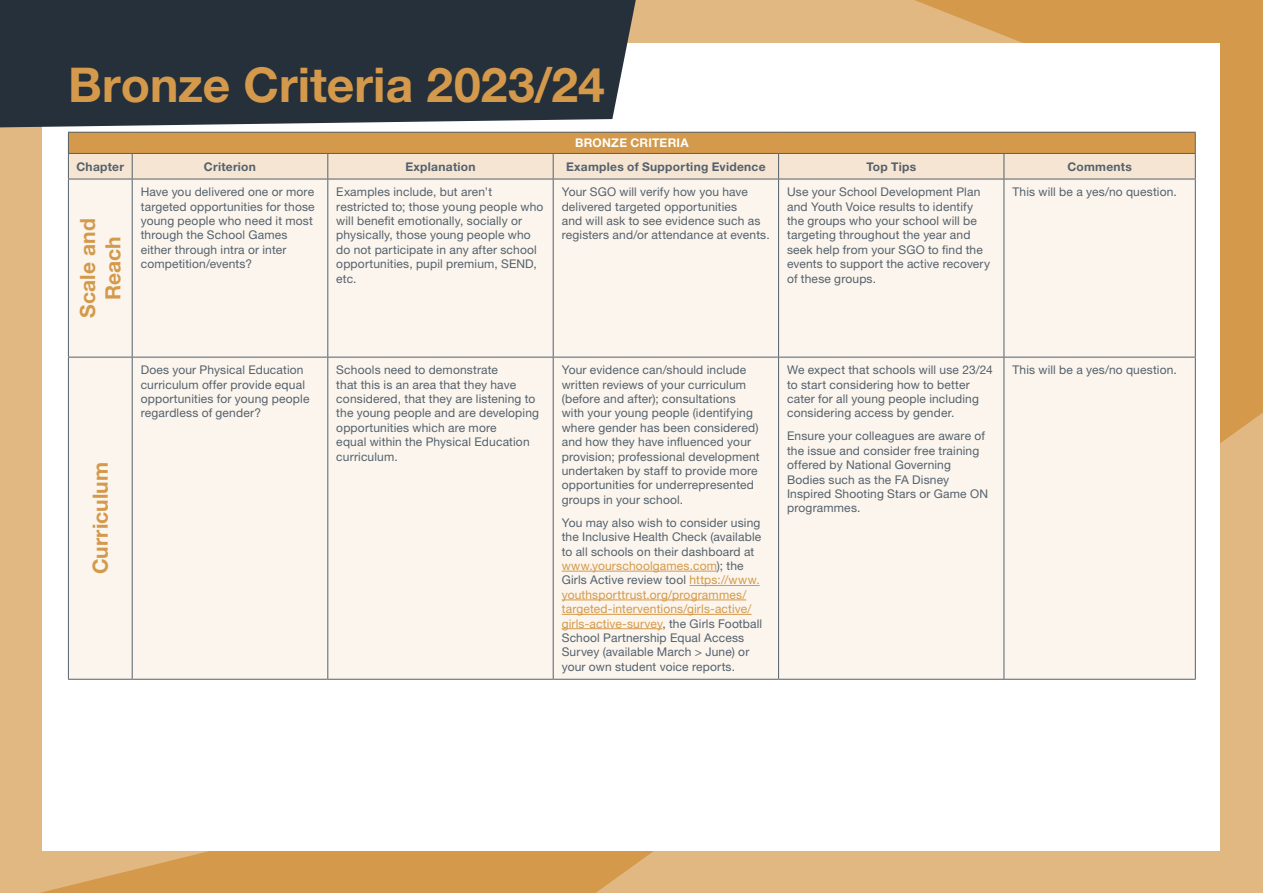
<style>
.page{position:relative;width:1263px;height:893px;background:#fff}
.page>*{position:absolute;margin:0;border:0;box-sizing:border-box;transform-origin:0 0}
.t1{font:700 48px "Helvetica Neue LT Pro";color:#d4994a}
.t2{font:700 21px/25.2px "Helvetica Neue LT Pro";letter-spacing:.005em;color:#d4994a;text-align:center}
.t3{font:12px/14.4px "Helvetica Neue LT Pro";letter-spacing:.015em;color:#54616c}
.t4{font:700 12px "Helvetica Neue LT Pro";letter-spacing:.025em;color:#54616c}
.t5{font:700 12px "Helvetica Neue LT Pro";letter-spacing:.02em;color:#fff}
.s1{color:#d4994a}
</style>
<div class="page">
<div style="left:0;top:127px;width:42px;height:420px;background:#e2b882"></div>
<div style="left:1062px;top:0;width:201px;height:403px;background:#d4994a"></div>
<svg style="left:0;top:655px;width:578px;height:238px;background:#daa764"></svg>
<svg style="left:578px;top:403px;width:685px;height:490px;background:#e1b780"></svg>
<svg style="left:636px;top:0;width:426px;height:43px;background:#deb175"></svg>
<div style="left:43px;top:43px;width:1177px;height:807px;background:#fff"></div>
<div style="left:69px;top:180px;width:1126px;height:499px;background:#fbf5ed"></div>
<hr style="left:68px;top:132px;width:64px;height:1px;background:#54616c">
<hr style="left:132px;top:132px;width:196px;height:1px;background:#54616c">
<hr style="left:328px;top:132px;width:225px;height:1px;background:#54616c">
<hr style="left:553px;top:132px;width:225px;height:1px;background:#54616c">
<hr style="left:778px;top:132px;width:226px;height:1px;background:#54616c">
<hr style="left:1004px;top:132px;width:192px;height:1px;background:#54616c">
<hr style="left:68px;top:179px;width:64px;height:1px;background:#54616c">
<hr style="left:68px;top:179px;width:1px;height:178px;background:#54616c">
<hr style="left:132px;top:179px;width:196px;height:1px;background:#54616c">
<hr style="left:132px;top:179px;width:1px;height:178px;background:#54616c">
<hr style="left:328px;top:179px;width:225px;height:1px;background:#54616c">
<hr style="left:327px;top:179px;width:1px;height:178px;background:#54616c">
<hr style="left:553px;top:179px;width:225px;height:1px;background:#54616c">
<hr style="left:778px;top:179px;width:226px;height:1px;background:#54616c">
<hr style="left:778px;top:179px;width:1px;height:178px;background:#54616c">
<hr style="left:1004px;top:179px;width:192px;height:1px;background:#54616c">
<hr style="left:68px;top:357px;width:64px;height:1px;background:#54616c">
<hr style="left:68px;top:357px;width:1px;height:322px;background:#54616c">
<hr style="left:132px;top:357px;width:196px;height:1px;background:#54616c">
<hr style="left:132px;top:357px;width:1px;height:322px;background:#54616c">
<hr style="left:328px;top:357px;width:225px;height:1px;background:#54616c">
<hr style="left:327px;top:357px;width:1px;height:322px;background:#54616c">
<hr style="left:553px;top:357px;width:225px;height:1px;background:#54616c">
<hr style="left:778px;top:357px;width:226px;height:1px;background:#54616c">
<hr style="left:778px;top:357px;width:1px;height:322px;background:#54616c">
<hr style="left:1004px;top:357px;width:192px;height:1px;background:#54616c">
<hr style="left:68px;top:679px;width:64px;height:1px;background:#54616c">
<hr style="left:132px;top:679px;width:196px;height:1px;background:#54616c">
<hr style="left:328px;top:679px;width:225px;height:1px;background:#54616c">
<hr style="left:553px;top:679px;width:225px;height:1px;background:#54616c">
<hr style="left:778px;top:679px;width:226px;height:1px;background:#54616c">
<hr style="left:1004px;top:679px;width:192px;height:1px;background:#54616c">
<svg style="left:68px;top:133px;width:1128px;height:46px;background:#dfbe93"></svg>
<hr style="left:553px;top:179px;width:1px;height:178px;background:#54616c">
<hr style="left:1003px;top:179px;width:1px;height:178px;background:#54616c">
<hr style="left:1195px;top:179px;width:1px;height:178px;background:#54616c">
<hr style="left:553px;top:357px;width:1px;height:322px;background:#54616c">
<hr style="left:1003px;top:357px;width:1px;height:322px;background:#54616c">
<hr style="left:1195px;top:357px;width:1px;height:322px;background:#54616c">
<hr style="left:562px;top:571px;width:155px;height:1px;background:#d4994a">
<hr style="left:689px;top:585px;width:71px;height:1px;background:#d4994a">
<hr style="left:562px;top:600px;width:184px;height:1px;background:#d4994a">
<hr style="left:562px;top:614px;width:189px;height:1px;background:#d4994a">
<hr style="left:562px;top:628px;width:100px;height:1px;background:#d4994a">
<div style="left:0;top:0;width:636px;height:127px;background:#25303b"></div>
<h1 class="t1" style="left:68px;top:55px;width:538px">Bronze Criteria 2023/24</h1>
<p class="t5" style="left:575px;top:135px;width:115px">BRONZE CRITERIA</p>
<p class="t4" style="left:77px;top:159px;width:49px">Chapter</p>
<p class="t4" style="left:204px;top:159px;width:54px">Criterion</p>
<p class="t4" style="left:405px;top:159px;width:72px">Explanation</p>
<p class="t4" style="left:566px;top:159px;width:201px">Examples of Supporting Evidence</p>
<p class="t4" style="left:866px;top:159px;width:51px">Top Tips</p>
<p class="t4" style="left:1067px;top:159px;width:66px">Comments</p>
<h2 class="t2" style="left:74px;top:318px;width:101px;rotate:-90deg">Scale and<br>Reach</h2>
<h2 class="t2" style="left:87px;top:574px;width:114px;rotate:-90deg">Curriculum</h2>
<p class="t3" style="left:141px;top:184px;width:175px">Have you delivered one or more targeted opportunities for those young people who need it most through the School Games either through intra or inter competition/events?</p>
<p class="t3" style="left:336px;top:184px;width:209px">Examples include, but aren’t restricted to; those young people who will benefit emotionally, socially or physically, those young people who do not participate in any after school opportunities, pupil premium, SEND, etc.</p>
<p class="t3" style="left:562px;top:184px;width:210px">Your SGO will verify how you have delivered targeted opportunities<br>and will ask to see evidence such as registers and/or attendance at events.</p>
<p class="t3" style="left:787px;top:184px;width:205px">Use your School Development Plan and Youth Voice results to identify the groups who your school will be targeting throughout the year and seek help from your SGO to find the events to support the active recovery of these groups.</p>
<p class="t3" style="left:1012px;top:184px;width:166px">This will be a yes/no question.</p>
<p class="t3" style="left:141px;top:362px;width:170px">Does your Physical Education curriculum offer provide equal opportunities for young people regardless of gender?</p>
<p class="t3" style="left:336px;top:362px;width:204px">Schools need to demonstrate<br>that this is an area that they have considered, that they are listening to the young people and are developing opportunities which are more<br>equal within the Physical Education curriculum.</p>
<p class="t3" style="left:562px;top:362px;width:200px">Your evidence can/should include written reviews of your curriculum (before and after); consultations with your young people (identifying where gender has been considered) and how they have influenced your provision; professional development undertaken by staff to provide more opportunities for underrepresented groups in your school.</p>
<p class="t3" style="left:562px;top:515px;width:202px">You may also wish to consider using the Inclusive Health Check (available to all schools on their dashboard at <span class="s1">www.yourschoolgames.com</span>); the Girls Active review tool <span class="s1">https://www. youthsporttrust.org/programmes/ targeted-interventions/girls-active/ girls-active-survey</span>, the Girls Football School Partnership Equal Access Survey (available March &gt; June) or your own student voice reports.</p>
<p class="t3" style="left:787px;top:362px;width:207px">We expect that schools will use 23/24 to start considering how to better cater for all young people including considering access by gender.</p>
<p class="t3" style="left:787px;top:429px;width:202px">Ensure your colleagues are aware of the issue and consider free training offered by National Governing<br>Bodies such as the FA Disney<br>Inspired Shooting Stars or Game ON programmes.</p>
<p class="t3" style="left:1012px;top:362px;width:166px">This will be a yes/no question.</p>
</div>
